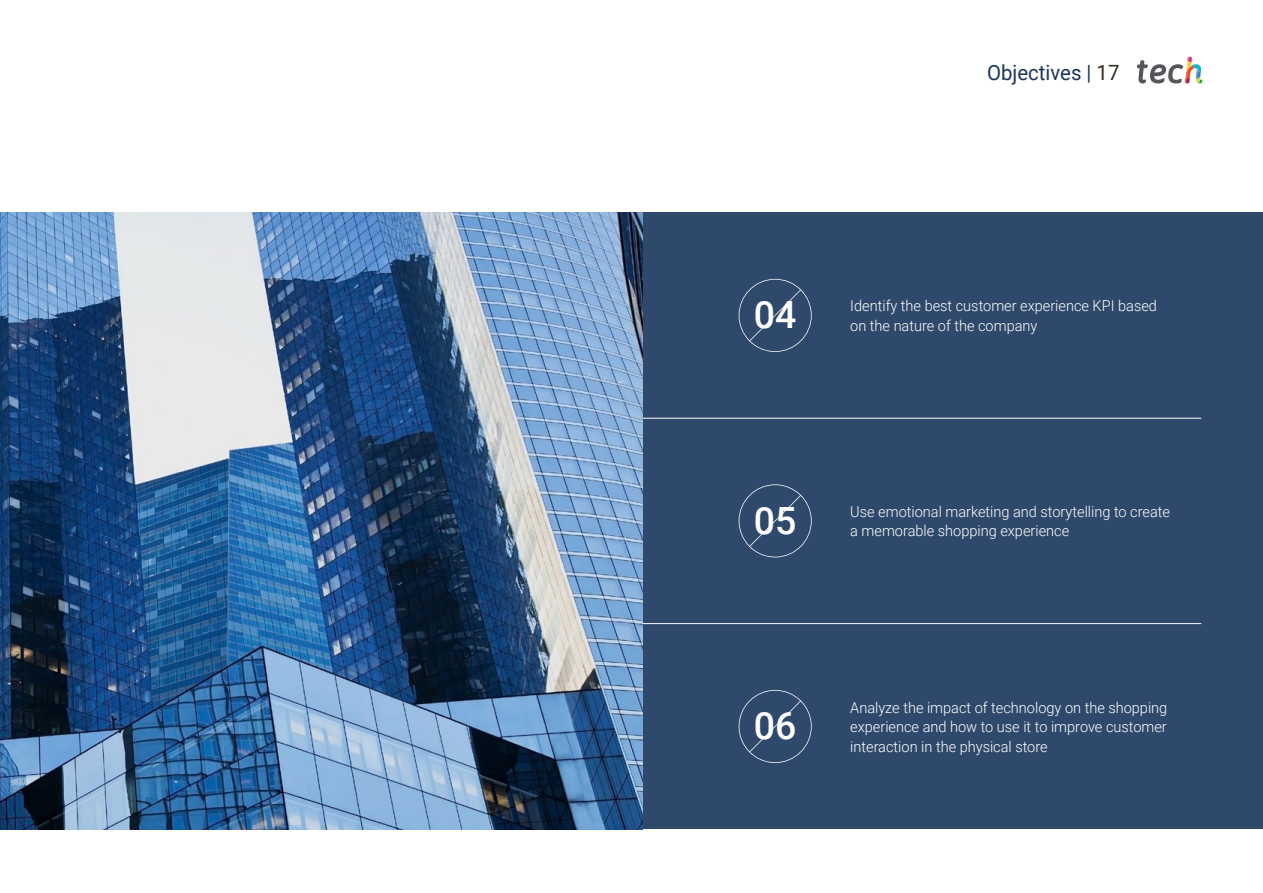
<style>
.page{position:relative;width:1263px;height:893px;background:#fff}
.page>*{position:absolute;margin:0;border:0;box-sizing:border-box;transform-origin:0 0}
.t1{font:500 37.5px "Roboto";color:#fff}
.t2{font:21px "Roboto";color:#1a355c}
.t3{font:300 15px/19.5px "Roboto";color:#fff}
.s1{color:#312e20}
</style>
<div class="page">
<div style="left:642px;top:213px;width:621px;height:616px;background:#2e496b"></div>
<hr style="left:0;top:418px;width:1201px;height:1px;background:#fff">
<hr style="left:0;top:623px;width:1201px;height:1px;background:#fff">
<svg style="left:1137px;top:57px;width:65px;height:27px"></svg>
<img style="left:0;top:213px;width:642px;height:616px">
<svg style="left:739px;top:690px;width:73px;height:73px"></svg>
<svg style="left:739px;top:279px;width:73px;height:73px"></svg>
<svg style="left:739px;top:484px;width:73px;height:73px"></svg>
<h2 class="t2" style="left:987px;top:57px;width:134px">Objectives | <span class="s1">17</span></h2>
<h1 class="t1" style="left:754px;top:288px;width:44px">04</h1>
<p class="t3" style="left:850px;top:296px;width:308px">Identify the best customer experience KPI based on the nature of the company</p>
<h1 class="t1" style="left:754px;top:494px;width:44px">05</h1>
<p class="t3" style="left:850px;top:501px;width:321px">Use emotional marketing and storytelling to create a memorable shopping experience</p>
<h1 class="t1" style="left:754px;top:699px;width:44px">06</h1>
<p class="t3" style="left:850px;top:697px;width:319px;text-align:justify">Analyze the impact of technology on the shopping experience and how to use it to improve customer interaction in the physical store</p>
</div>
